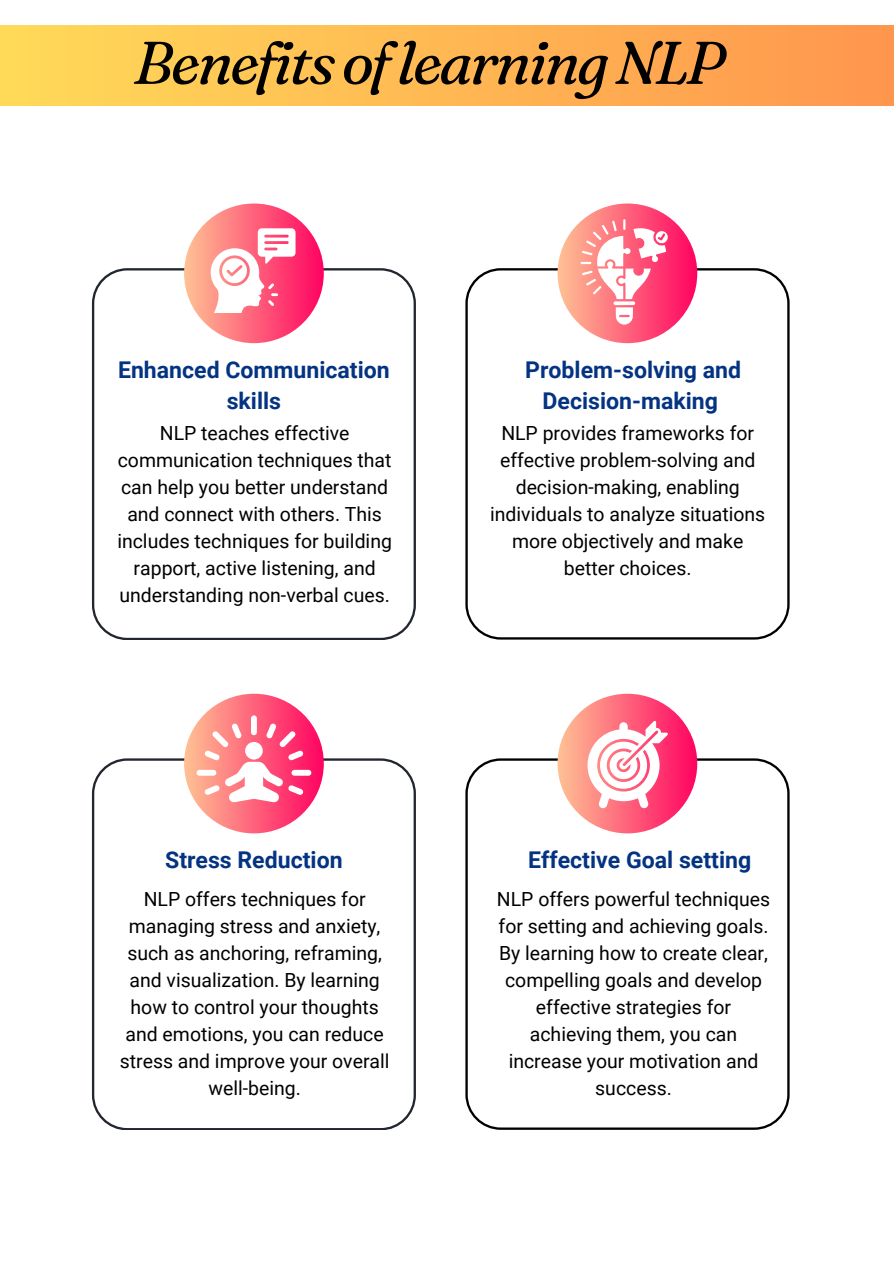
<style>
.page{position:relative;width:894px;height:1264px;background:#fff}
.page>*{position:absolute;margin:0;border:0;box-sizing:border-box;transform-origin:0 0}
.t1{font:italic 60.15px "Fraunces 9 pt";letter-spacing:-.045em;color:#000}
.t2{font:700 23.1px/31.5px "Roboto";color:#043382;text-align:center}
.t3{font:19.5px/27px "Roboto";color:#000;text-align:center}
</style>
<div class="page">
<svg style="left:92px;top:268px;width:324px;height:371px"></svg>
<div style="left:184px;top:203px;width:139px;height:140px;background:linear-gradient(to right,#fec497,#ff0462);border-radius:50%"></div>
<svg style="left:465px;top:268px;width:324px;height:371px"></svg>
<div style="left:557px;top:203px;width:140px;height:140px;background:linear-gradient(to right,#fec79b,#ff0562);border-radius:50%"></div>
<svg style="left:92px;top:758px;width:324px;height:371px"></svg>
<div style="left:184px;top:693px;width:139px;height:140px;background:linear-gradient(to right,#fec497,#ff0562);border-radius:50%"></div>
<svg style="left:465px;top:758px;width:324px;height:371px"></svg>
<div style="left:557px;top:693px;width:140px;height:140px;background:linear-gradient(to right,#fec497,#ff0663);border-radius:50%"></div>
<svg style="left:210px;top:228px;width:85px;height:85px"></svg>
<svg style="left:580px;top:219px;width:88px;height:105px"></svg>
<div style="left:196px;top:769px;width:20px;height:6px;background:#fff;border-radius:3px"></div>
<div style="left:291px;top:769px;width:20px;height:6px;background:#fff;border-radius:3px"></div>
<svg style="left:204px;top:723px;width:99px;height:79px"></svg>
<div style="left:251px;top:715px;width:6px;height:20px;background:#fff;border-radius:3px"></div>
<svg style="left:587px;top:721px;width:80px;height:87px"></svg>
<div style="left:0;top:26px;width:893px;height:79px;background:linear-gradient(to right,#ffdb58,#ff964e)"></div>
<p class="t1" style="left:134px;top:25px;width:593px">Benefits of learning NLP</p>
<h1 class="t2" style="left:118px;top:354px;width:273px">Enhanced Communication skills</h1>
<p class="t3" style="left:117px;top:419px;width:276px">NLP teaches effective communication techniques that can help you better understand and connect with others. This includes techniques for building rapport, active listening, and understanding non-verbal cues.</p>
<p class="t2" style="left:165px;top:844px;width:179px">Stress Reduction</p>
<p class="t3" style="left:120px;top:886px;width:271px">NLP offers techniques for managing stress and anxiety, such as anchoring, reframing, and visualization. By learning how to control your thoughts and emotions, you can reduce stress and improve your overall well-being.</p>
<h2 class="t2" style="left:525px;top:354px;width:217px">Problem-solving and<br>Decision-making</h2>
<p class="t3" style="left:490px;top:419px;width:276px">NLP provides frameworks for effective problem-solving and decision-making, enabling individuals to analyze situations more objectively and make better choices.</p>
<p class="t2" style="left:528px;top:844px;width:224px">Effective Goal setting</p>
<p class="t3" style="left:497px;top:886px;width:275px">NLP offers powerful techniques for setting and achieving goals.<br>By learning how to create clear, compelling goals and develop effective strategies for achieving them, you can increase your motivation and success.</p>
</div>
